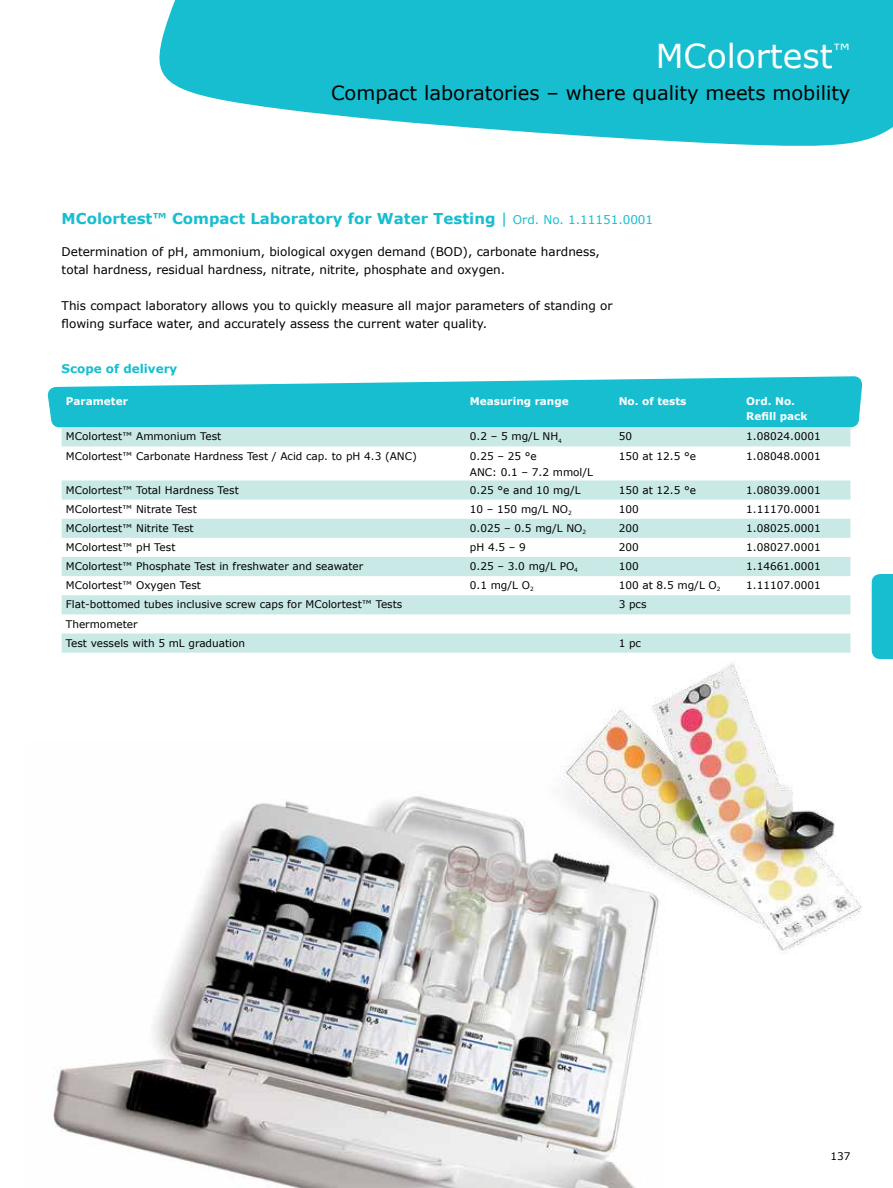
<style>
.page{position:relative;width:893px;height:1188px;background:#fff}
.page>*{position:absolute;margin:0;border:0;box-sizing:border-box;transform-origin:0 0}
.t1{font:33px "Verdana";color:#fff}
.t2{font:19.5px "Verdana";color:#000}
.t3{font:700 15px "Verdana";color:#16becf}
.t4{font:12px/18px "Verdana";color:#000}
.t5{font:700 12px "Verdana";color:#16becf}
.t6{font:10.5px/16.5px "Verdana";color:#000}
.t7{font:700 10.5px/15px "Verdana";color:#fff}
.s1{font-weight:400}
.s2{font-weight:400;font-size:12px}
</style>
<div class="page">
<svg style="left:159px;top:0;width:734px;height:146px;background:#35c6d5"></svg>
<img style="left:52px;top:796px;width:594px;height:392px">
<svg style="left:48px;top:376px;width:814px;height:51px;background:#30c5d4"></svg>
<svg style="left:62px;top:427px;width:788px;height:226px"></svg>
<img style="left:535px;top:646px;width:327px;height:331px">
<div style="left:872px;top:574px;width:21px;height:85px;background:#16becf"></div>
<h1 class="t1" style="left:656px;top:33px;width:196px">MColortest<sup>™</sup></h1>
<h2 class="t2" style="left:331px;top:79px;width:521px">Compact laboratories – where quality meets mobility</h2>
<h3 class="t3" style="left:62px;top:208px;width:593px">MColortest™ Compact Laboratory for Water Testing <span class="s1">|</span> <span class="s2">Ord. No. 1.11151.0001</span></h3>
<p class="t4" style="left:62px;top:242px;width:540px">Determination of pH, ammonium, biological oxygen demand (BOD), carbonate hardness, total hardness, residual hardness, nitrate, nitrite, phosphate and oxygen.</p>
<p class="t4" style="left:62px;top:296px;width:552px">This compact laboratory allows you to quickly measure all major parameters of standing or flowing surface water, and accurately assess the current water quality.</p>
<p class="t5" style="left:62px;top:360px;width:117px">Scope of delivery</p>
<p class="t7" style="left:66px;top:393px;width:64px">Parameter</p>
<p class="t7" style="left:470px;top:393px;width:100px">Measuring range</p>
<p class="t7" style="left:619px;top:393px;width:69px">No. of tests</p>
<p class="t7" style="left:746px;top:393px;width:63px">Ord. No.<br>Refill pack</p>
<p class="t6" style="left:66px;top:428px;width:157px">MColortest™ Ammonium Test</p>
<p class="t6" style="left:470px;top:428px;width:94px">0.2 – 5 mg/L NH<sub>4</sub></p>
<p class="t6" style="left:619px;top:428px;width:15px">50</p>
<p class="t6" style="left:746px;top:428px;width:76px">1.08024.0001</p>
<p class="t6" style="left:66px;top:447px;width:353px">MColortest™ Carbonate Hardness Test / Acid cap. to pH 4.3 (ANC)</p>
<p class="t6" style="left:470px;top:447px;width:125px">0.25 – 25 °e<br>ANC: 0.1 – 7.2 mmol/L</p>
<p class="t6" style="left:619px;top:447px;width:79px">150 at 12.5 °e</p>
<p class="t6" style="left:746px;top:447px;width:76px">1.08048.0001</p>
<p class="t6" style="left:66px;top:481px;width:174px">MColortest™ Total Hardness Test</p>
<p class="t6" style="left:470px;top:481px;width:112px">0.25 °e and 10 mg/L</p>
<p class="t6" style="left:619px;top:481px;width:79px">150 at 12.5 °e</p>
<p class="t6" style="left:746px;top:481px;width:76px">1.08039.0001</p>
<p class="t6" style="left:66px;top:501px;width:133px">MColortest™ Nitrate Test</p>
<p class="t6" style="left:470px;top:501px;width:104px">10 – 150 mg/L NO<sub>2</sub></p>
<p class="t6" style="left:619px;top:501px;width:22px">100</p>
<p class="t6" style="left:746px;top:501px;width:76px">1.11170.0001</p>
<p class="t6" style="left:66px;top:520px;width:129px">MColortest™ Nitrite Test</p>
<p class="t6" style="left:470px;top:520px;width:118px">0.025 – 0.5 mg/L NO<sub>2</sub></p>
<p class="t6" style="left:619px;top:520px;width:22px">200</p>
<p class="t6" style="left:746px;top:520px;width:76px">1.08025.0001</p>
<p class="t6" style="left:66px;top:539px;width:111px">MColortest™ pH Test</p>
<p class="t6" style="left:470px;top:539px;width:58px">pH 4.5 – 9</p>
<p class="t6" style="left:619px;top:539px;width:22px">200</p>
<p class="t6" style="left:746px;top:539px;width:76px">1.08027.0001</p>
<p class="t6" style="left:66px;top:558px;width:299px">MColortest™ Phosphate Test in freshwater and seawater</p>
<p class="t6" style="left:470px;top:558px;width:110px">0.25 – 3.0 mg/L PO<sub>4</sub></p>
<p class="t6" style="left:619px;top:558px;width:22px">100</p>
<p class="t6" style="left:746px;top:558px;width:76px">1.14661.0001</p>
<p class="t6" style="left:66px;top:577px;width:137px">MColortest™ Oxygen Test</p>
<p class="t6" style="left:470px;top:577px;width:65px">0.1 mg/L O<sub>2</sub></p>
<p class="t6" style="left:619px;top:577px;width:103px">100 at 8.5 mg/L O<sub>2</sub></p>
<p class="t6" style="left:746px;top:577px;width:76px">1.11107.0001</p>
<p class="t6" style="left:66px;top:596px;width:338px">Flat-bottomed tubes inclusive screw caps for MColortest™ Tests</p>
<p class="t6" style="left:619px;top:596px;width:29px">3 pcs</p>
<p class="t6" style="left:66px;top:614px;width:181px;line-height:19.2px">Thermometer<br>Test vessels with 5 mL graduation</p>
<p class="t6" style="left:619px;top:634px;width:24px">1 pc</p>
<p class="t6" style="left:830px;top:1148px;width:22px">137</p>
</div>
